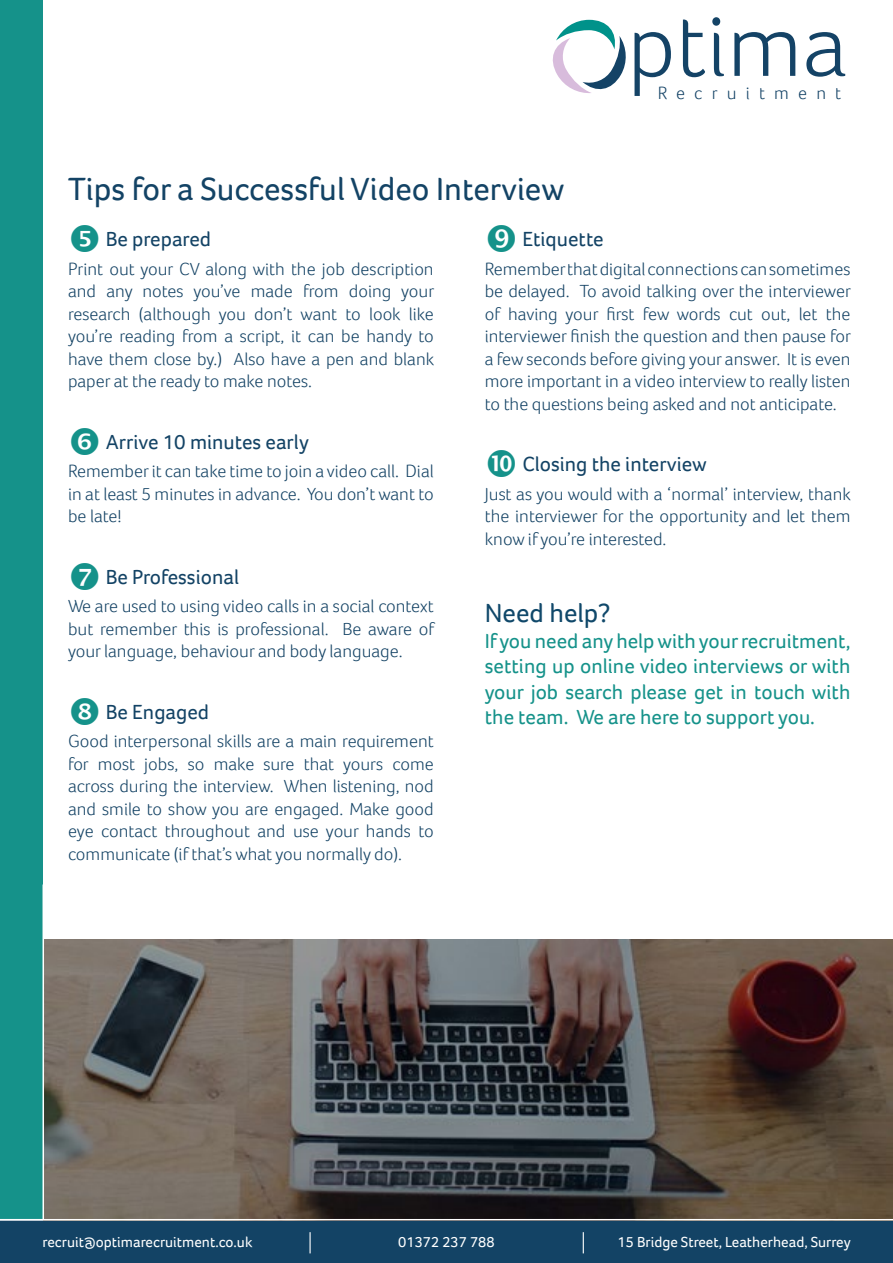
<style>
.page{position:relative;width:893px;height:1263px;background:#fff}
.page>*{position:absolute;margin:0;border:0;box-sizing:border-box;transform-origin:0 0}
.t1{font:300 92.1px "Foco";color:#144366}
.t2{font:33px "Foco";color:#134365}
.t3{font:27px "Foco";color:#10486a}
.t4{font:21px/25.5px "Foco";color:#15928a;text-align:justify}
.t5{font:21px "Foco";color:#134365}
.t6{font:300 18px/22.5px "Foco";color:#134264;text-align:justify}
.t7{font:300 18px "Foco";letter-spacing:.51em;color:#144366}
.t8{font:15px "Foco";color:#fff}
</style>
<div class="page">
<div style="left:0;top:0;width:43px;height:1261px;background:#15928a"></div>
<div style="left:0;top:1220px;width:893px;height:43px;background:#134365"></div>
<hr style="left:309px;top:1232px;width:2px;height:21px;background:#fff">
<svg style="left:583px;top:1232px;width:1px;height:21px"></svg>
<svg style="left:553px;top:20px;width:73px;height:73px"></svg>
<img style="left:44px;top:940px;width:849px;height:279px">
<hr style="left:0;top:1219px;width:893px;height:1px;background:#fff">
<p class="t2" style="left:68px;top:167px;width:498px">Tips for a Successful Video Interview</p>
<h1 class="t1" style="left:627px;top:-16px;width:222px">ptima</h1>
<p class="t7" style="left:658px;top:81px;width:185px">Recruitment</p>
<p class="t5" style="left:106px;top:225px;width:107px">Be prepared</p>
<p class="t6" style="left:68px;top:257px;width:368px">Print out your CV along with the job description and any notes you’ve made from doing your research (although you don’t want to look like you’re reading from a script, it can be handy to have them close by.) Also have a pen and blank paper at the ready to make notes.</p>
<p class="t5" style="left:106px;top:428px;width:205px">Arrive 10 minutes early</p>
<p class="t6" style="left:68px;top:460px;width:367px">Remember it can take time to join a video call. Dial in at least 5 minutes in advance. You don’t want to be late!</p>
<p class="t5" style="left:106px;top:563px;width:135px">Be Professional</p>
<p class="t6" style="left:68px;top:595px;width:368px">We are used to using video calls in a social context but remember this is professional. Be aware of your language, behaviour and body language.</p>
<p class="t5" style="left:106px;top:698px;width:105px">Be Engaged</p>
<p class="t6" style="left:68px;top:730px;width:367px">Good interpersonal skills are a main requirement for most jobs, so make sure that yours come across during the interview. When listening, nod and smile to show you are engaged. Make good eye contact throughout and use your hands to communicate (if that’s what you normally do).</p>
<p class="t5" style="left:522px;top:225px;width:83px">Etiquette</p>
<p class="t6" style="left:485px;top:257px;width:368px">Remember that digital connections can sometimes be delayed. To avoid talking over the interviewer of having your first few words cut out, let the interviewer finish the question and then pause for a few seconds before giving your answer. It is even more important in a video interview to really listen to the questions being asked and not anticipate.</p>
<p class="t5" style="left:522px;top:450px;width:186px">Closing the interview</p>
<p class="t6" style="left:485px;top:482px;width:368px">Just as you would with a ‘normal’ interview, thank the interviewer for the opportunity and let them know if you’re interested.</p>
<p class="t3" style="left:485px;top:595px;width:127px">Need help?</p>
<p class="t4" style="left:485px;top:627px;width:367px">If you need any help with your recruitment, setting up online video interviews or with your job search please get in touch with the team. We are here to support you.</p>
<p class="t8" style="left:43px;top:1232px;width:211px">recruit@optimarecruitment.co.uk</p>
<p class="t8" style="left:398px;top:1232px;width:98px">01372 237 788</p>
<p class="t8" style="left:618px;top:1232px;width:235px">15 Bridge Street, Leatherhead, Surrey</p>
</div>
